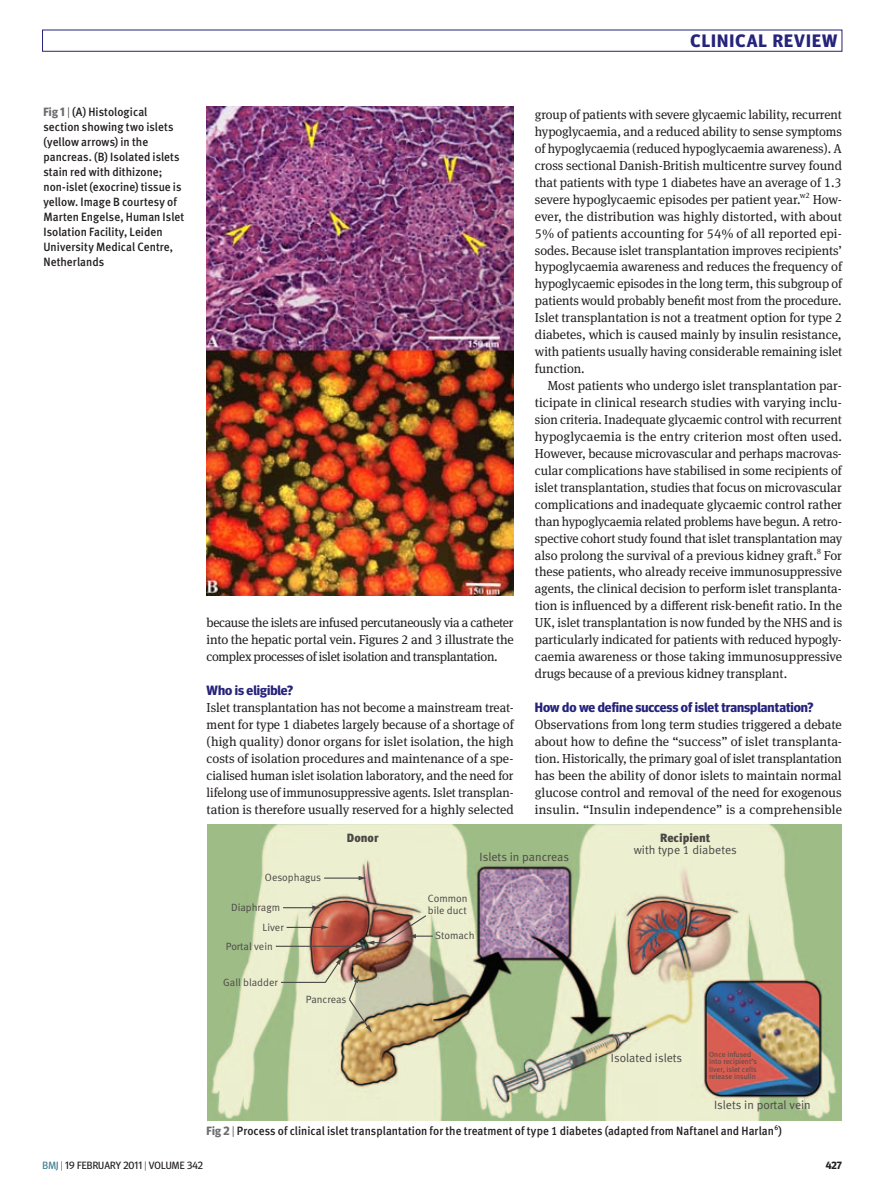
<style>
.page{position:relative;width:893px;height:1191px;background:#fff}
.page>*{position:absolute;margin:0;border:0;box-sizing:border-box;transform-origin:0 0}
.top_strap_12{font:700 18px "Meta Headline OT";letter-spacing:.06em;color:#26237b}
.subhead1{font:700 13.5px "Meta Headline OT";color:#26237b}
.body{font:13.05px/17px "Meta Serif Pro";color:#231f20;text-align:justify}
.body_indent{font:13.05px/17px "Meta Serif Pro";letter-spacing:-.005em;color:#231f20;text-align:justify}
.figure_caption_rule{font:12px/15px "Meta Medium LF";letter-spacing:.005em;color:#231f20;scale:.95 1}
.t1{font:12px/12px "Meta Normal LF";color:#4c4746;text-align:center}
.t2{font:12px "Meta Black LF";color:#4c4746}
.t3{font:10.5px/12px "Meta Normal LF";color:#4c4746}
.t4{font:10.5px "Meta Headline OT";letter-spacing:.01em;color:#231f20}
.t5{font:700 10.5px "Meta Headline OT";color:#231f20}
.body_indent-2{font:7.8px "Meta Serif Pro";color:#231f20}
.t6{font:7.5px/7.5px "Meta Normal LF";color:#4c4746}
.s1{font-family:"Meta Headline OT";font-weight:700;color:#6c6d70}
.s2{font-family:"Meta Headline OT";font-weight:300}
.s3{font-family:"Meta Black LF"}
.s4{color:#3c7b93}
.s5{font-weight:300}
</style>
<div class="page">
<img style="left:207px;top:106px;width:307px;height:489px">
<img style="left:208px;top:824px;width:633px;height:296px">
<hr style="left:324px;top:877px;width:36px;height:1px;background:#4c4746">
<svg style="left:359px;top:876px;width:7px;height:4px"></svg>
<hr style="left:283px;top:907px;width:31px;height:1px;background:#4c4746">
<svg style="left:312px;top:905px;width:8px;height:4px"></svg>
<hr style="left:287px;top:927px;width:36px;height:1px;background:#4c4746">
<svg style="left:321px;top:925px;width:8px;height:4px"></svg>
<hr style="left:276px;top:945px;width:81px;height:2px;background:#4c4746">
<img style="left:356px;top:914px;width:77px;height:34px">
<svg style="left:280px;top:957px;width:62px;height:26px;background:#c2b99b"></svg>
<svg style="left:348px;top:974px;width:24px;height:58px"></svg>
<p class="top_strap_12" style="left:691px;top:30px;width:148px">CLINICAL REVIEW</p>
<p class="figure_caption_rule" style="left:43px;top:104px;width:150px"><span class="s1">Fig 1</span> <span class="s2">|</span> (A) Histological section showing two islets (yellow arrows) in the pancreas. (B) Isolated islets stain red with dithizone; non-islet (exocrine) tissue is yellow. Image B courtesy of<br>Marten Engelse, Human Islet<br>Isolation Facility, Leiden<br>University Medical Centre,<br>Netherlands</p>
<p class="body_indent" style="left:207px;top:613px;width:309px">because the islets are infused percutaneously via a catheter into the hepatic portal vein. Figures 2 and 3 illustrate the complex processes of islet isolation and transplantation.</p>
<p class="subhead1" style="left:207px;top:682px;width:88px">Who is eligible?</p>
<p class="body" style="left:207px;top:698px;width:309px">Islet transplantation has not become a mainstream treat&shy;ment for type 1 diabetes largely because of a shortage of (high quality) donor organs for islet isolation, the high costs of isolation procedures and maintenance of a spe&shy;cialised human islet isolation laboratory, and the need for lifelong use of immunosuppressive agents. Islet transplan&shy;tation is therefore usually reserved for a highly selected</p>
<p class="body" style="left:535px;top:105px;width:309px">group of patients with severe glycaemic lability, recurrent hypoglycaemia, and a reduced ability to sense symptoms of hypoglycaemia (reduced hypoglycaemia awareness). A cross sectional Danish-British multicentre survey found that patients with type 1 diabetes have an average of 1.3 severe hypoglycaemic episodes per patient year.<sup>w2</sup> How&shy;ever, the distribution was highly distorted, with about 5% of patients accounting for 54% of all reported epi&shy;sodes. Because islet transplantation improves recipients’ hypoglycaemia awareness and reduces the frequency of hypoglycaemic episodes in the long term, this subgroup of patients would probably benefit most from the procedure.<br>Islet transplantation is not a treatment option for type 2 diabetes, which is caused mainly by insulin resistance, with patients usually having considerable remaining islet function.</p>
<p class="body_indent" style="left:535px;top:376px;width:309px;text-indent:13px">Most patients who undergo islet transplantation par&shy;ticipate in clinical research studies with varying inclu&shy;sion criteria. Inadequate glycaemic control with recurrent hypoglycaemia is the entry criterion most often used.<br>However, because microvascular and perhaps macrovas&shy;cular complications have stabilised in some recipients of islet transplantation, studies that focus on microvascular complications and inadequate glycaemic control rather than hypoglycaemia related problems have begun. A retro&shy;spective cohort study found that islet transplantation may also prolong the survival of a previous kidney graft.</p>
<p class="body_indent-2" style="left:817px;top:545px;width:6px">8</p>
<p class="body_indent" style="left:535px;top:546px;width:309px;text-indent:289px">For these patients, who already receive immunosuppressive agents, the clinical decision to perform islet transplanta&shy;tion is influenced by a different risk-benefit ratio. In the UK, islet transplantation is now funded by the NHS and is particularly indicated for patients with reduced hypogly&shy;caemia awareness or those taking immunosuppressive drugs because of a previous kidney transplant.</p>
<p class="subhead1" style="left:535px;top:699px;width:280px">How do we define success of islet transplantation?</p>
<p class="body" style="left:535px;top:715px;width:309px">Observations from long term studies triggered a debate about how to define the “success” of islet transplanta&shy;tion. Historically, the primary goal of islet transplantation has been the ability of donor islets to maintain normal glucose control and removal of the need for exogenous insulin. “Insulin independence” is a comprehensible</p>
<p class="t2" style="left:347px;top:830px;width:33px">Donor</p>
<p class="t1" style="left:634px;top:832px;width:105px"><span class="s3">Recipient<br></span>with type 1 diabetes</p>
<p class="t1" style="left:480px;top:850px;width:91px">Islets in pancreas</p>
<p class="t3" style="left:265px;top:871px;width:58px">Oesophagus</p>
<p class="t3" style="left:231px;top:901px;width:50px">Diaphragm</p>
<p class="t3" style="left:263px;top:921px;width:23px">Liver</p>
<p class="t3" style="left:226px;top:939px;width:49px">Portal vein</p>
<p class="t3" style="left:223px;top:976px;width:56px">Gall bladder</p>
<p class="t3" style="left:306px;top:993px;width:42px">Pancreas</p>
<p class="t3" style="left:428px;top:892px;width:41px">Common bile duct</p>
<p class="t3" style="left:435px;top:929px;width:41px">Stomach</p>
<p class="t1" style="left:611px;top:1052px;width:73px">Isolated islets</p>
<p class="t6" style="left:709px;top:1050px;width:49px">Once infused into recipient’s liver, islet cells release insulin</p>
<p class="t1" style="left:714px;top:1098px;width:98px">Islets in portal vein</p>
<p class="figure_caption_rule" style="left:207px;top:1123px;width:607px"><span class="s1">Fig 2</span> <span class="s2">|</span> Process of clinical islet transplantation for the treatment of type 1 diabetes (adapted from Naftanel and Harlan<sup>6</sup>)</p>
<p class="t4" style="left:43px;top:1159px;width:162px"><span class="s4">BMJ</span> <span class="s5">|</span> 19 FEBRUARY 2011 <span class="s5">|</span> VOLUME 342</p>
<p class="t5" style="left:826px;top:1159px;width:18px">427</p>
</div>
